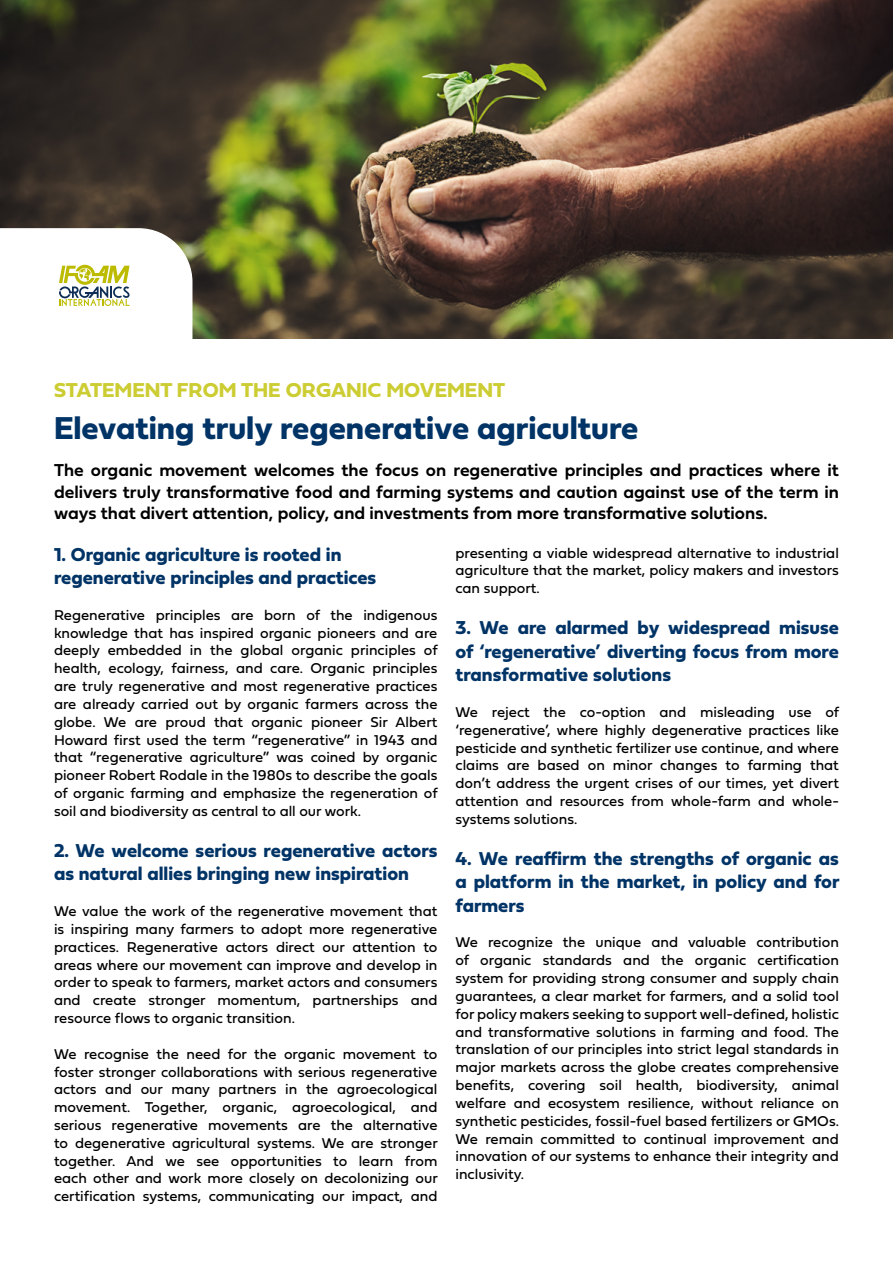
<style>
.page{position:relative;width:893px;height:1263px;background:#fff}
.page>*{position:absolute;margin:0;border:0;box-sizing:border-box;transform-origin:0 0}
.t1{font:33px "Fieldwork Geo Bold";color:#036}
.t2{font:21px "Fieldwork Geo Bold";color:#cc3}
.t3{font:19.5px/23.4px "Fieldwork Geo Bold";color:#036}
.t4{font:18px/21.6px "Fieldwork Geo Demibold";color:#000;text-align:justify}
.t5{font:14.85px/17.9px "Fieldwork Geo Regular";color:#000;text-align:justify}
</style>
<div class="page">
<img style="left:0;top:0;width:893px;height:339px">
<svg style="left:0;top:228px;width:192px;height:111px"></svg>
<h2 class="t2" style="left:54px;top:374px;width:452px">STATEMENT FROM THE ORGANIC MOVEMENT</h2>
<h1 class="t1" style="left:54px;top:402px;width:586px">Elevating truly regenerative agriculture</h1>
<p class="t4" style="left:54px;top:458px;width:786px">The organic movement welcomes the focus on regenerative principles and practices where it delivers truly transformative food and farming systems and caution against use of the term in ways that divert attention, policy, and investments from more transformative solutions.</p>
<h3 class="t3" style="left:54px;top:542px;width:324px">1. Organic agriculture is rooted in regenerative principles and practices</h3>
<p class="t5" style="left:54px;top:605px;width:385px">Regenerative principles are born of the indigenous knowledge that has inspired organic pioneers and are deeply embedded in the global organic principles of health, ecology, fairness, and care. Organic principles are truly regenerative and most regenerative practices are already carried out by organic farmers across the globe. We are proud that organic pioneer Sir Albert Howard first used the term “regenerative” in 1943 and that “regenerative agriculture” was coined by organic pioneer Robert Rodale in the 1980s to describe the goals of organic farming and emphasize the regeneration of soil and biodiversity as central to all our work.</p>
<h3 class="t3" style="left:54px;top:838px;width:385px">2. We welcome serious regenerative actors as natural allies bringing new inspiration</h3>
<p class="t5" style="left:54px;top:902px;width:385px">We value the work of the regenerative movement that is inspiring many farmers to adopt more regenerative practices. Regenerative actors direct our attention to areas where our movement can improve and develop in order to speak to farmers, market actors and consumers and create stronger momentum, partnerships and resource flows to organic transition.</p>
<p class="t5" style="left:54px;top:1044px;width:385px">We recognise the need for the organic movement to foster stronger collaborations with serious regenerative actors and our many partners in the agroecological movement. Together, organic, agroecological, and serious regenerative movements are the alternative to degenerative agricultural systems. We are stronger together. And we see opportunities to learn from each other and work more closely on decolonizing our certification systems, communicating our impact, and</p>
<p class="t5" style="left:455px;top:543px;width:385px">presenting a viable widespread alternative to industrial agriculture that the market, policy makers and investors can support.</p>
<h3 class="t3" style="left:455px;top:615px;width:385px;text-align:justify">3. We are alarmed by widespread misuse of ‘regenerative’ diverting focus from more transformative solutions</h3>
<p class="t5" style="left:455px;top:702px;width:385px">We reject the co-option and misleading use of ‘regenerative’, where highly degenerative practices like pesticide and synthetic fertilizer use continue, and where claims are based on minor changes to farming that don’t address the urgent crises of our times, yet divert attention and resources from whole-farm and whole&shy;systems solutions.</p>
<h3 class="t3" style="left:455px;top:846px;width:385px;text-align:justify">4. We reaffirm the strengths of organic as a platform in the market, in policy and for farmers</h3>
<p class="t5" style="left:455px;top:933px;width:385px">We recognize the unique and valuable contribution of organic standards and the organic certification system for providing strong consumer and supply chain guarantees, a clear market for farmers, and a solid tool for policy makers seeking to support well-defined, holistic and transformative solutions in farming and food. The translation of our principles into strict legal standards in major markets across the globe creates comprehensive benefits, covering soil health, biodiversity, animal welfare and ecosystem resilience, without reliance on synthetic pesticides, fossil-fuel based fertilizers or GMOs.<br>We remain committed to continual improvement and innovation of our systems to enhance their integrity and inclusivity.</p>
</div>
